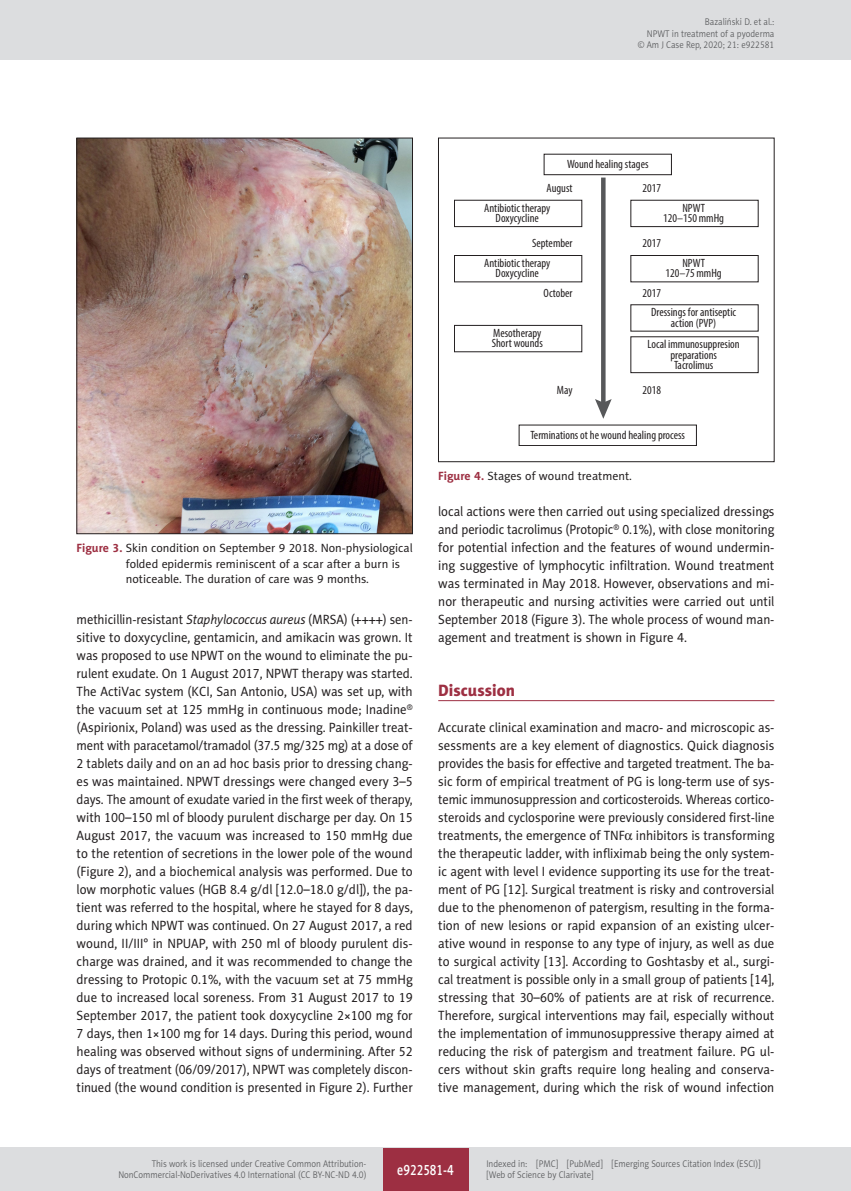
<style>
.page{position:relative;width:851px;height:1191px;background:#fff}
.page>*{position:absolute;margin:0;border:0;box-sizing:border-box;transform-origin:0 0}
.AJCR_Headline_1{font:16.5px "Naomi Sans EFN Heavy";color:#9d2f42}
.t1{font:15px "Naomi Sans EFN Medium";color:#fff;scale:.8 1}
.AJCR_Body{font:13.5px/18px "Naomi Sans EFN";color:#231f20;text-align:justify;scale:.94 1}
.AJCR_Body-2{font:13.5px/18px "Naomi Sans EFN";color:#231f20;text-align:justify;scale:.95 1}
.t2{font:condensed 12px/10.5px "Myriad Pro";color:#231f20;text-align:center}
.AJCR_Rycina_tytul{font:12px/15.8px "Naomi Sans EFN";color:#231f20}
.t3{font:9.75px/11.2px "Naomi Sans EFN Light";color:#57585a;text-align:right;scale:.9 1}
.s1{font-weight:700;color:#9d2f42}
.s2{font-style:italic}
.s3{font-family:"Standard Sym L"}
</style>
<div class="page">
<hr style="left:438px;top:700px;width:336px;height:1px;background:#9d2f42">
<img style="left:79px;top:140px;width:331px;height:392px">
<div style="left:77px;top:138px;width:335px;height:396px;border:1px solid #231f20"></div>
<div style="left:543px;top:154px;width:128px;height:21px;border:1px solid #231f20"></div>
<div style="left:518px;top:425px;width:178px;height:21px;border:1px solid #231f20"></div>
<div style="left:454px;top:200px;width:128px;height:27px;border:1px solid #231f20"></div>
<div style="left:630px;top:200px;width:128px;height:27px;border:1px solid #231f20"></div>
<div style="left:454px;top:255px;width:128px;height:27px;border:1px solid #231f20"></div>
<div style="left:454px;top:325px;width:128px;height:27px;border:1px solid #231f20"></div>
<div style="left:630px;top:255px;width:128px;height:27px;border:1px solid #231f20"></div>
<div style="left:630px;top:336px;width:128px;height:37px;border:1px solid #231f20"></div>
<svg style="left:601px;top:178px;width:4px;height:221px"></svg>
<svg style="left:595px;top:399px;width:16px;height:20px"></svg>
<div style="left:438px;top:138px;width:336px;height:324px;border:1px solid #231f20"></div>
<div style="left:0;top:0;width:850px;height:60px;background:#dcdddf"></div>
<hr style="left:850px;top:0;width:1px;height:60px;background:#dcdddf">
<div style="left:0;top:1148px;width:850px;height:43px;background:#dcdddf"></div>
<div style="left:383px;top:1147px;width:85px;height:43px;background:#9d2f42"></div>
<p class="t3" style="left:637px;top:16px;width:153px">Bazaliński D. et al.:<br>NPWT in treatment of a pyoderma<br>© Am J Case Rep, 2020; 21: e922581</p>
<p class="t2" style="left:567px;top:158px;width:83px">Wound healing stages</p>
<p class="t2" style="left:546px;top:182px;width:27px">August</p>
<p class="t2" style="left:642px;top:182px;width:20px">2017</p>
<p class="t2" style="left:484px;top:202px;width:68px">Antibiotic therapy<br>Doxycycline</p>
<p class="t2" style="left:663px;top:202px;width:62px">NPWT<br>120–150 mmHg</p>
<p class="t2" style="left:532px;top:238px;width:42px">September</p>
<p class="t2" style="left:642px;top:238px;width:20px">2017</p>
<p class="t2" style="left:484px;top:258px;width:68px">Antibiotic therapy<br>Doxycycline</p>
<p class="t2" style="left:665px;top:258px;width:58px">NPWT<br>120–75 mmHg</p>
<p class="t2" style="left:543px;top:288px;width:30px">October</p>
<p class="t2" style="left:642px;top:288px;width:20px">2017</p>
<p class="t2" style="left:491px;top:327px;width:53px;text-align:left">Mesotherapy<br>Short wounds</p>
<p class="t2" style="left:651px;top:307px;width:86px">Dressings for antiseptic action (PVP)</p>
<p class="t2" style="left:647px;top:339px;width:94px">Local immunosuppresion preparations<br>Tacrolimus</p>
<p class="t2" style="left:557px;top:384px;width:17px">May</p>
<p class="t2" style="left:642px;top:384px;width:20px">2018</p>
<p class="t2" style="left:530px;top:429px;width:156px">Terminations ot he wound healing process</p>
<p class="AJCR_Rycina_tytul" style="left:126px;top:540px;width:288px;text-indent:-49px"><span class="s1">Figure 3.</span> Skin condition on September 9 2018. Non-physiological folded epidermis reminiscent of a scar after a burn is noticeable. The duration of care was 9 months.</p>
<p class="AJCR_Body" style="left:77px;top:610px;width:359px">methicillin-resistant <span class="s2">Staphylococcus aureus</span> (MRSA) (++++) sen&shy;sitive to doxycycline, gentamicin, and amikacin was grown. It was proposed to use NPWT on the wound to eliminate the pu&shy;rulent exudate. On 1 August 2017, NPWT therapy was started.<br>The ActiVac system (KCI, San Antonio, USA) was set up, with the vacuum set at 125 mmHg in continuous mode; Inadine<sup>® </sup>(Aspirionix, Poland) was used as the dressing. Painkiller treat&shy;ment with paracetamol/tramadol (37.5 mg/325 mg) at a dose of 2 tablets daily and on an ad hoc basis prior to dressing chang&shy;es was maintained. NPWT dressings were changed every 3–5 days. The amount of exudate varied in the first week of therapy, with 100–150 ml of bloody purulent discharge per day. On 15<br>August 2017, the vacuum was increased to 150 mmHg due to the retention of secretions in the lower pole of the wound (Figure 2), and a biochemical analysis was performed. Due to low morphotic values (HGB 8.4 g/dl [12.0–18.0 g/dl]), the pa&shy;tient was referred to the hospital, where he stayed for 8 days, during which NPWT was continued. On 27 August 2017, a red wound, II/III° in NPUAP, with 250 ml of bloody purulent dis&shy;charge was drained, and it was recommended to change the dressing to Protopic 0.1%, with the vacuum set at 75 mmHg due to increased local soreness. From 31 August 2017 to 19<br>September 2017, the patient took doxycycline 2×100 mg for 7 days, then 1×100 mg for 14 days. During this period, wound healing was observed without signs of undermining. After 52 days of treatment (06/09/2017), NPWT was completely discon&shy;tinued (the wound condition is presented in Figure 2). Further</p>
<p class="AJCR_Rycina_tytul" style="left:438px;top:468px;width:195px"><span class="s1">Figure 4.</span> Stages of wound treatment.</p>
<p class="AJCR_Body" style="left:438px;top:502px;width:359px">local actions were then carried out using specialized dressings and periodic tacrolimus (Protopic<sup>®</sup> 0.1%), with close monitoring for potential infection and the features of wound undermin&shy;ing suggestive of lymphocytic infiltration. Wound treatment was terminated in May 2018. However, observations and mi&shy;nor therapeutic and nursing activities were carried out until September 2018 (Figure 3). The whole process of wound man&shy;agement and treatment is shown in Figure 4.</p>
<p class="AJCR_Headline_1" style="left:438px;top:680px;width:78px">Discussion</p>
<p class="AJCR_Body-2" style="left:438px;top:718px;width:355px">Accurate clinical examination and macro- and microscopic as&shy;sessments are a key element of diagnostics. Quick diagnosis provides the basis for effective and targeted treatment. The ba&shy;sic form of empirical treatment of PG is long-term use of sys&shy;temic immunosuppression and corticosteroids. Whereas cortico&shy;steroids and cyclosporine were previously considered first-line treatments, the emergence of TNF<span class="s3">a</span> inhibitors is transforming the therapeutic ladder, with infliximab being the only system&shy;ic agent with level I evidence supporting its use for the treat&shy;ment of PG [12]. Surgical treatment is risky and controversial due to the phenomenon of patergism, resulting in the forma&shy;tion of new lesions or rapid expansion of an existing ulcer&shy;ative wound in response to any type of injury, as well as due to surgical activity [13]. According to Goshtasby et al., surgi&shy;cal treatment is possible only in a small group of patients [14], stressing that 30–60% of patients are at risk of recurrence.<br>Therefore, surgical interventions may fail, especially without the implementation of immunosuppressive therapy aimed at reducing the risk of patergism and treatment failure. PG ul&shy;cers without skin grafts require long healing and conserva&shy;tive management, during which the risk of wound infection</p>
<p class="t3" style="left:118px;top:1158px;width:277px">This work is licensed under Creative Common Attribution-<br>NonCommercial-NoDerivatives 4.0 International (CC BY-NC-ND 4.0)</p>
<p class="t1" style="left:397px;top:1160px;width:72px">e922581-4</p>
<p class="t3" style="left:486px;top:1158px;width:306px;text-align:left">Indexed in: [PMC] [PubMed] [Emerging Sources Citation Index (ESCI)] [Web of Science by Clarivate]</p>
</div>
